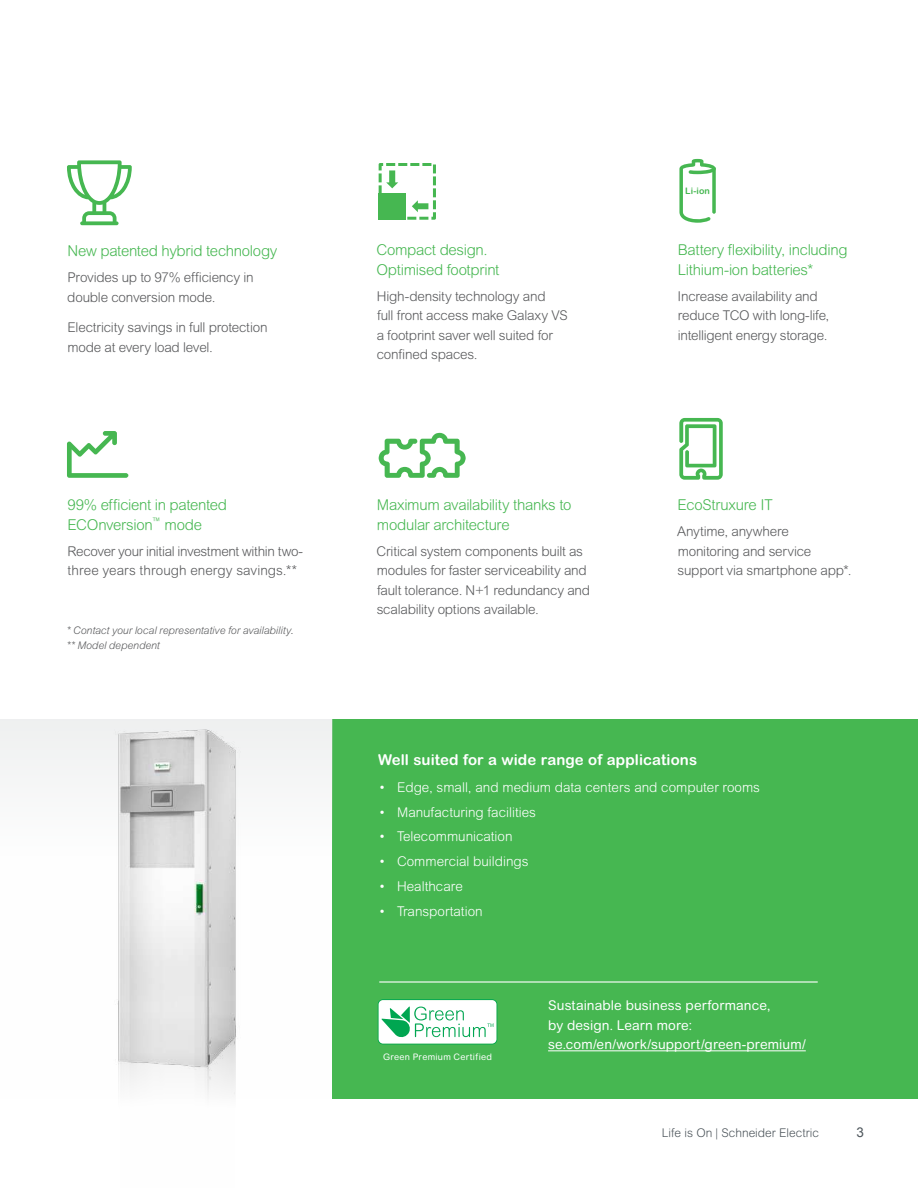
<style>
.page{position:relative;width:918px;height:1188px;background:#fff}
.page>*{position:absolute;margin:0;border:0;box-sizing:border-box;transform-origin:0 0}
.t1{font:300 15px/19.5px "Arial Rounded MT Std";letter-spacing:-.02em;color:#46b751}
.t2{font:700 15px "Arial Rounded MT Pro";letter-spacing:.005em;color:#fff}
.t3{font:300 13.5px/19.5px "Arial Rounded MT Std";letter-spacing:-.015em;color:#58595b}
.t4{font:300 13.5px "Arial Rounded MT Std";color:#fff}
.t5{font:13.5px/19.5px "Arial Rounded MT Std";letter-spacing:.01em;color:#fff}
.t6{font:13.5px "Arial";color:#4d555b}
.t7{font:300 12px "Arial Rounded MT Std";color:#4d555b}
.t8{font:italic 300 10.5px/15px "Arial MT Std";letter-spacing:-.005em;color:#58595b}
.t9{font:9px "Arial Rounded MT Pro";letter-spacing:.035em;color:#fff}
.t10{font:700 9px "Arial Rounded MT Std";color:#46b751}
</style>
<div class="page">
<div style="left:332px;top:719px;width:586px;height:380px;background:#46b751"></div>
<svg style="left:679px;top:418px;width:44px;height:62px"></svg>
<svg style="left:379px;top:433px;width:87px;height:45px"></svg>
<svg style="left:379px;top:163px;width:57px;height:57px"></svg>
<svg style="left:67px;top:431px;width:61px;height:47px"></svg>
<svg style="left:679px;top:159px;width:37px;height:64px"></svg>
<svg style="left:67px;top:160px;width:65px;height:65px"></svg>
<svg style="left:378px;top:999px;width:119px;height:45px;background:#cceddb"></svg>
<hr style="left:548px;top:1051px;width:258px;height:1px;background:#fff">
<hr style="left:379px;top:981px;width:439px;height:2px;background:#fff">
<img style="left:0;top:719px;width:333px;height:369px">
<p class="t1" style="left:67px;top:241px;width:211px">New patented hybrid technology</p>
<p class="t3" style="left:67px;top:268px;width:188px">Provides up to 97% efficiency in double conversion mode.</p>
<p class="t3" style="left:67px;top:318px;width:202px">Electricity savings in full protection mode at every load level.</p>
<p class="t1" style="left:67px;top:495px;width:161px">99% efficient in patented<br>ECOnversion<sup>™</sup> mode</p>
<p class="t3" style="left:68px;top:541px;width:237px">Recover your initial investment within two&shy;three years through energy savings.**</p>
<p class="t8" style="left:67px;top:623px;width:228px">* Contact your local representative for availability. ** Model dependent</p>
<p class="t1" style="left:376px;top:240px;width:125px">Compact design.<br>Optimised footprint</p>
<p class="t3" style="left:377px;top:286px;width:193px">High-density technology and<br>full front access make Galaxy VS a footprint saver well suited for confined spaces.</p>
<p class="t1" style="left:377px;top:495px;width:196px">Maximum availability thanks to modular architecture</p>
<p class="t3" style="left:377px;top:541px;width:215px">Critical system components built as modules for faster serviceability and fault tolerance. N+1 redundancy and scalability options available.</p>
<p class="t10" style="left:685px;top:185px;width:26px">Li-ion</p>
<p class="t1" style="left:678px;top:240px;width:171px">Battery flexibility, including<br>Lithium-ion batteries*</p>
<p class="t3" style="left:678px;top:286px;width:153px">Increase availability and reduce TCO with long-life, intelligent energy storage.</p>
<p class="t1" style="left:678px;top:495px;width:96px">EcoStruxure IT</p>
<p class="t3" style="left:677px;top:522px;width:176px">Anytime, anywhere monitoring and service support via smartphone app*.</p>
<p class="t2" style="left:378px;top:751px;width:321px">Well suited for a wide range of applications</p>
<p class="t4" style="left:380px;top:779px;width:382px">• Edge, small, and medium data centers and computer rooms</p>
<p class="t4" style="left:380px;top:804px;width:158px">• Manufacturing facilities</p>
<p class="t4" style="left:380px;top:829px;width:134px">• Telecommunication</p>
<p class="t4" style="left:380px;top:854px;width:150px">• Commercial buildings</p>
<p class="t4" style="left:380px;top:878px;width:84px">• Healthcare</p>
<p class="t4" style="left:380px;top:903px;width:104px">• Transportation</p>
<p class="t9" style="left:383px;top:1052px;width:111px">Green Premium Certified</p>
<p class="t5" style="left:548px;top:996px;width:259px">Sustainable business performance,<br>by design. Learn more: se.com/en/work/support/green-premium/</p>
<p class="t7" style="left:662px;top:1125px;width:159px">Life is On | Schneider Electric</p>
<p class="t6" style="left:856px;top:1123px;width:9px">3</p>
</div>
